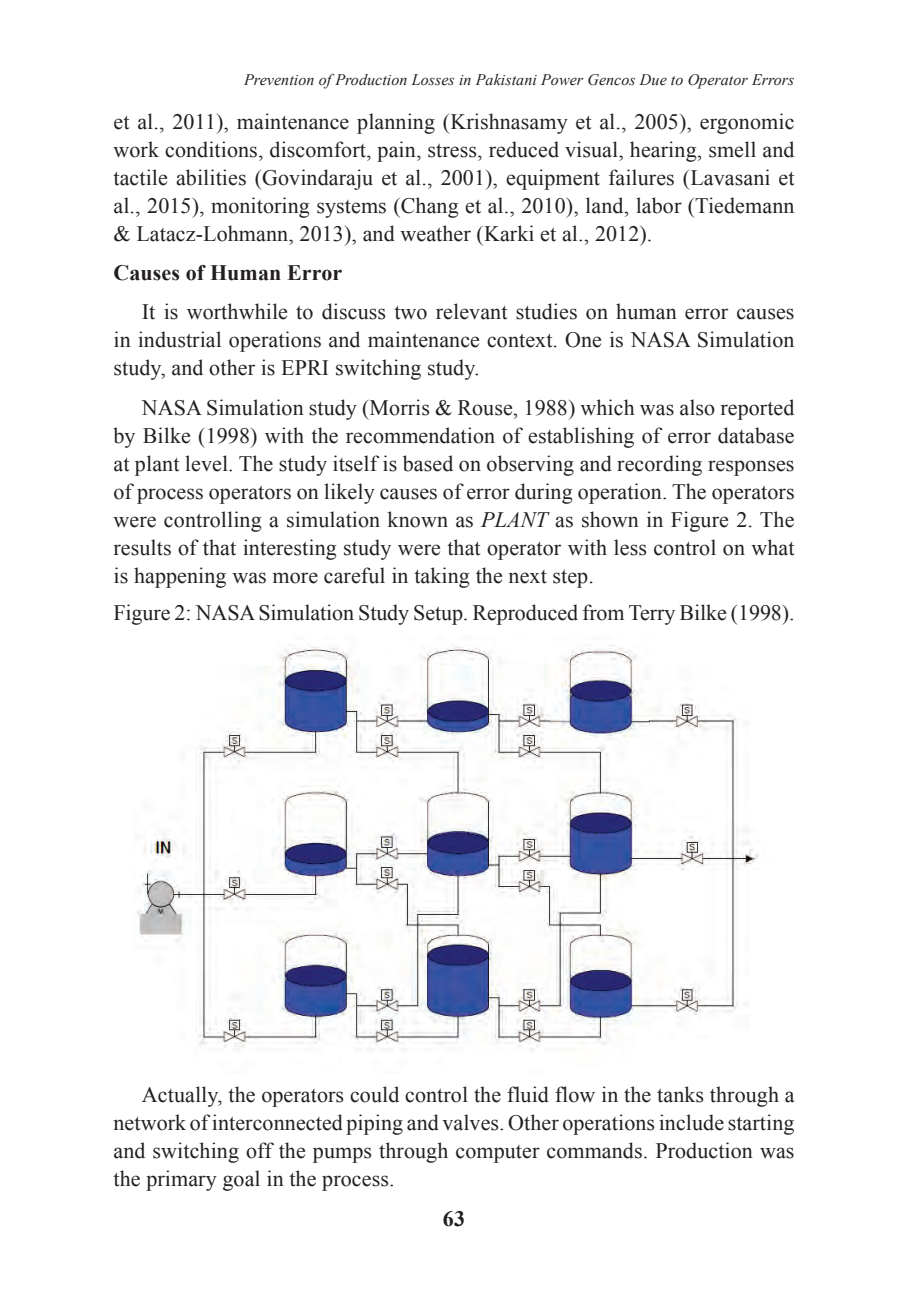
<style>
.page{position:relative;width:908px;height:1304px;background:#fff}
.page>*{position:absolute;margin:0;border:0;box-sizing:border-box;transform-origin:0 0}
.t1{font:22px/28px "Times New Roman";letter-spacing:.005em;color:#231f20;text-align:justify}
.t2{font:700 22px "Times New Roman";letter-spacing:.005em;color:#231f20}
.t3{font:italic 16px "Times New Roman";letter-spacing:.005em;color:#231f20}
.s1{font-style:italic}
</style>
<div class="page">
<img style="left:136px;top:645px;width:623px;height:406px">
<svg style="left:414px;top:645px;width:97px;height:48px"></svg>
<p class="t3" style="left:244px;top:70px;width:551px">Prevention of Production Losses in Pakistani Power Gencos Due to Operator Errors</p>
<p class="t1" style="left:113px;top:107px;width:682px">et al., 2011), maintenance planning (Krishnasamy et al., 2005), ergonomic work conditions, discomfort, pain, stress, reduced visual, hearing, smell and tactile abilities (Govindaraju et al., 2001), equipment failures (Lavasani et al., 2015), monitoring systems (Chang et al., 2010), land, labor (Tiedemann &amp; Latacz-Lohmann, 2013), and weather (Karki et al., 2012).</p>
<p class="t2" style="left:113px;top:260px;width:230px">Causes of Human Error</p>
<p class="t1" style="left:113px;top:298px;width:682px;text-indent:28px">It is worthwhile to discuss two relevant studies on human error causes in industrial operations and maintenance context. One is NASA Simulation study, and other is EPRI switching study.</p>
<p class="t1" style="left:113px;top:393px;width:682px;text-indent:28px">NASA Simulation study (Morris &amp; Rouse, 1988) which was also reported by Bilke (1998) with the recommendation of establishing of error database at plant level. The study itself is based on observing and recording responses of process operators on likely causes of error during operation. The operators were controlling a simulation known as <span class="s1">PLANT</span> as shown in Figure 2. The results of that interesting study were that operator with less control on what is happening was more careful in taking the next step.</p>
<p class="t1" style="left:113px;top:599px;width:682px">Figure 2: NASA Simulation Study Setup. Reproduced from Terry Bilke (1998).</p>
<p class="t1" style="left:113px;top:1080px;width:682px;text-indent:28px">Actually, the operators could control the fluid flow in the tanks through a network of interconnected piping and valves. Other operations include starting and switching off the pumps through computer commands. Production was the primary goal in the process.</p>
<p class="t2" style="left:443px;top:1206px;width:23px">63</p>
</div>
